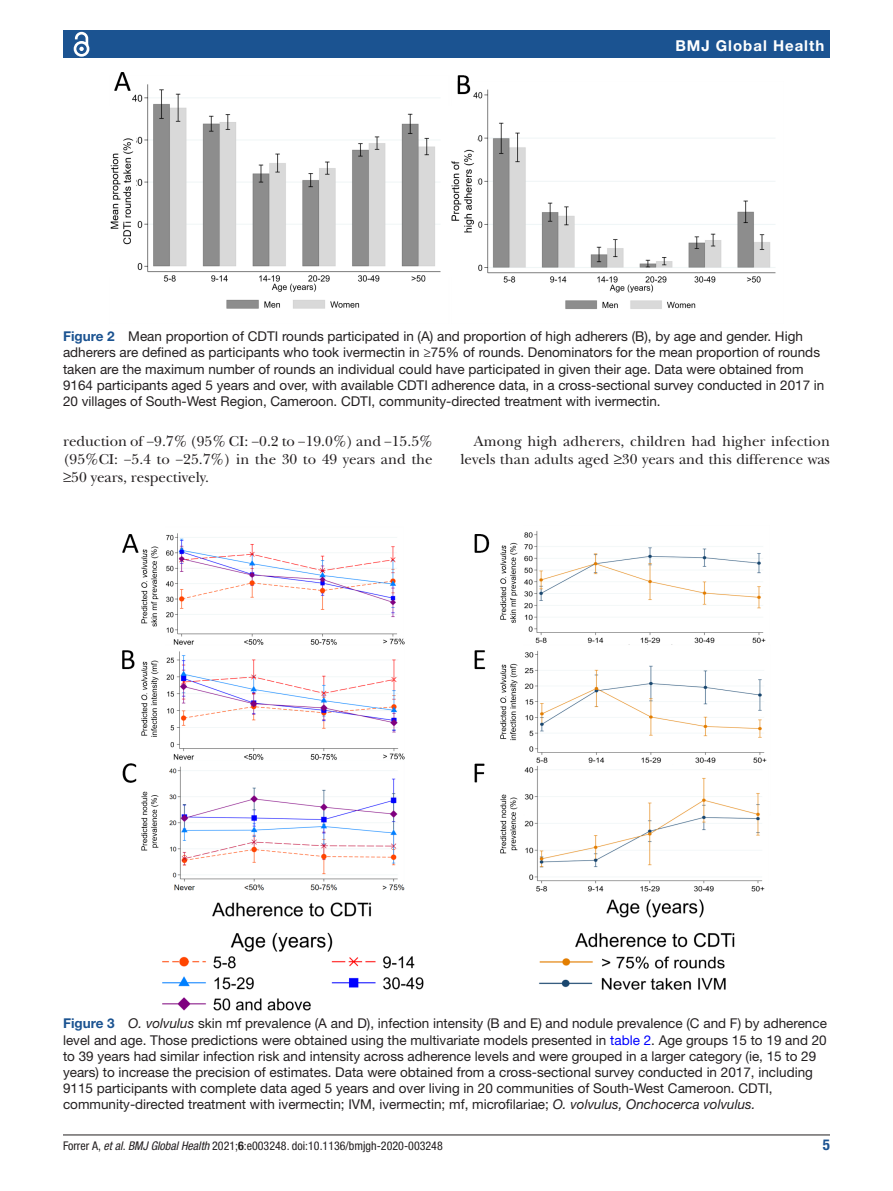
<style>
.page{position:relative;width:893px;height:1191px;background:#fff}
.page>*{position:absolute;margin:0;border:0;box-sizing:border-box;transform-origin:0 0}
.t1{font:15px/18px "New Baskerville";color:#231f20;text-align:justify}
.t2{font:700 15px "Helvetica Neue LT Std";letter-spacing:.065em;color:#fff}
.t3{font:700 condensed 15px "Helvetica Neue LT Std";color:#1b5391}
.t4{font:13.5px/16.2px "Helvetica Neue LT Std";color:#231f20}
.t5{font:condensed 12px "Helvetica Neue LT Std";color:#231f20}
.s1{font-weight:700;color:#1b5391}
.s2{font-style:italic}
.s3{color:#00f}
.s4{font-weight:700}
</style>
<div class="page">
<hr style="left:63px;top:1134px;width:767px;height:1px;background:#231f20">
<div style="left:63px;top:31px;width:767px;height:27px;background:#1b5391"></div>
<svg style="left:73px;top:31px;width:17px;height:26px"></svg>
<img style="left:110px;top:73px;width:666px;height:236px">
<img style="left:123px;top:531px;width:644px;height:479px">
<p class="t2" style="left:675px;top:36px;width:150px">BMJ Global Health</p>
<p class="t4" style="left:63px;top:328px;width:763px"><span class="s1">Figure 2</span> Mean proportion of CDTI rounds participated in (A) and proportion of high adherers (B), by age and gender. High adherers are defined as participants who took ivermectin in ≥75% of rounds. Denominators for the mean proportion of rounds taken are the maximum number of rounds an individual could have participated in given their age. Data were obtained from 9164 participants aged 5 years and over, with available CDTI adherence data, in a cross-sectional survey conducted in 2017 in 20 villages of South-West Region, Cameroon. CDTI, community-directed treatment with ivermectin.</p>
<p class="t1" style="left:63px;top:432px;width:371px">reduction of −9.7% (95% CI: −0.2 to −19.0%) and −15.5% (95%CI: −5.4 to −25.7%) in the 30 to 49 years and the ≥50 years, respectively.</p>
<p class="t1" style="left:460px;top:432px;width:371px;text-align:right">Among high adherers, children had higher infection levels than adults aged ≥30 years and this difference was</p>
<p class="t4" style="left:63px;top:1015px;width:765px"><span class="s1">Figure 3</span> <span class="s2">O. volvulus</span> skin mf prevalence (A and D), infection intensity (B and E) and nodule prevalence (C and F) by adherence level and age. Those predictions were obtained using the multivariate models presented in <span class="s3">table 2</span>. Age groups 15 to 19 and 20 to 39 years had similar infection risk and intensity across adherence levels and were grouped in a larger category (ie, 15 to 29 years) to increase the precision of estimates. Data were obtained from a cross-sectional survey conducted in 2017, including 9115 participants with complete data aged 5 years and over living in 20 communities of South-West Cameroon. CDTI, community-directed treatment with ivermectin; IVM, ivermectin; mf, microfilariae; <span class="s2">O. volvulus, Onchocerca volvulus.</span></p>
<p class="t5" style="left:63px;top:1138px;width:381px">Forrer A, <span class="s2">et al</span>. <span class="s2">BMJ Global Health</span> 2021;<span class="s4">6</span>:e003248. doi:10.1136/bmjgh-2020-003248</p>
<p class="t3" style="left:823px;top:1135px;width:9px">5</p>
</div>
